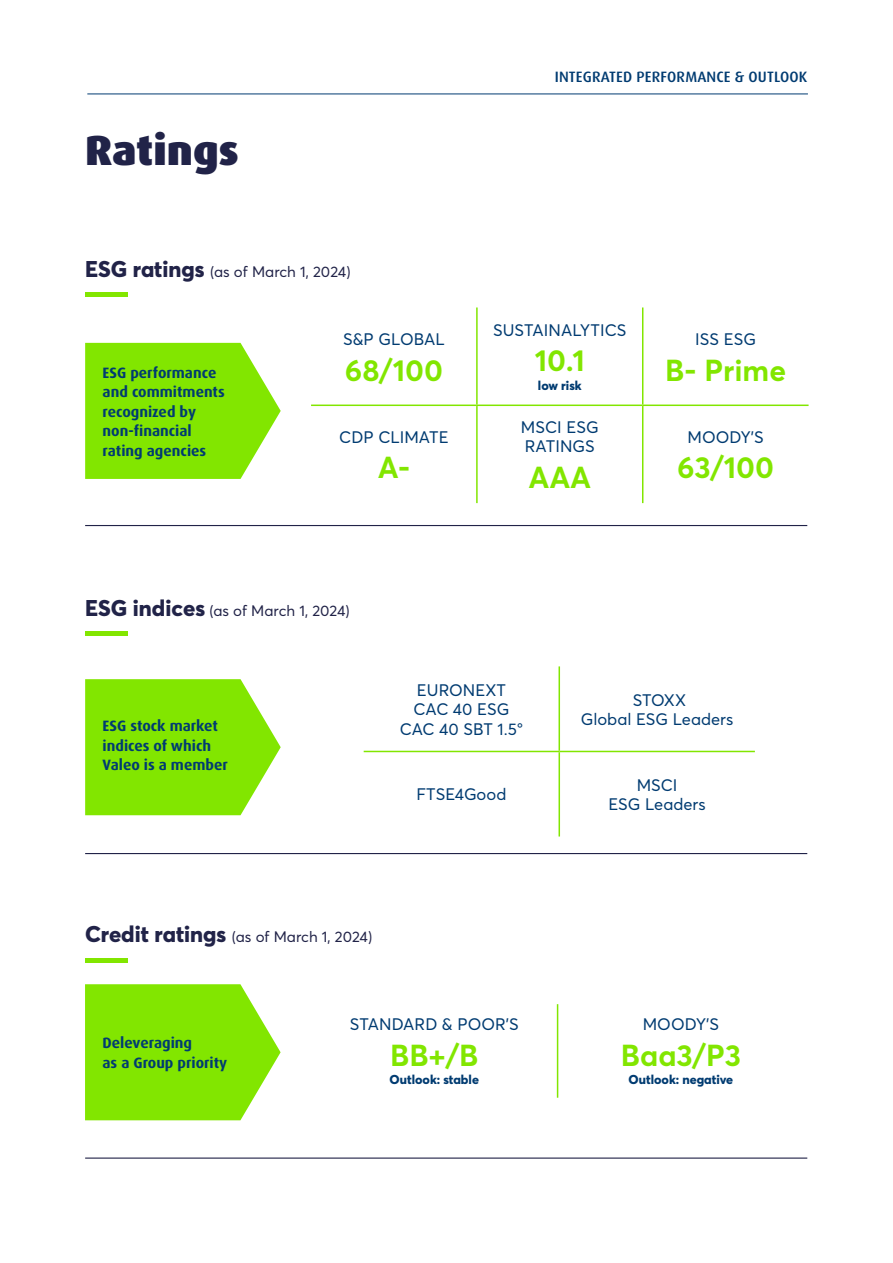
<style>
.page{position:relative;width:893px;height:1263px;background:#fff}
.page>*{position:absolute;margin:0;border:0;box-sizing:border-box;transform-origin:0 0}
.t1{font:900 42px "Dax OT";color:#212348}
.t2{font:700 15px/19.5px "Dax OT";color:#003b71}
.t3{font:500 15px "Dax OT";letter-spacing:.01em;color:#003b71}
.t4{font:700 14.7px "Averta";color:#82e600}
.t5{font:8.1px "Averta";letter-spacing:.005em;color:#003b71}
.t6{font:7.35px "Averta";color:#212348}
.t7{font:800 6.3px "Averta";color:#003b71}
.s1{font-weight:800;font-size:10.95px}
</style>
<div class="page">
<hr style="left:476px;top:307px;width:2px;height:97px;background:#82e600">
<hr style="left:642px;top:307px;width:1px;height:97px;background:#82e600">
<hr style="left:311px;top:404px;width:166px;height:2px;background:#82e600">
<hr style="left:477px;top:404px;width:166px;height:2px;background:#82e600">
<hr style="left:476px;top:406px;width:2px;height:97px;background:#82e600">
<hr style="left:643px;top:404px;width:166px;height:2px;background:#82e600">
<hr style="left:642px;top:406px;width:1px;height:97px;background:#82e600">
<hr style="left:558px;top:666px;width:2px;height:85px;background:#82e600">
<hr style="left:364px;top:751px;width:195px;height:1px;background:#82e600">
<hr style="left:559px;top:751px;width:196px;height:1px;background:#82e600">
<hr style="left:558px;top:752px;width:2px;height:84px;background:#82e600">
<hr style="left:85px;top:293px;width:43px;height:4px;background:#82e600">
<hr style="left:85px;top:632px;width:43px;height:4px;background:#82e600">
<svg style="left:85px;top:343px;width:196px;height:136px;background:#8ee81a"></svg>
<svg style="left:85px;top:679px;width:196px;height:136px;background:#8fe81a"></svg>
<hr style="left:85px;top:525px;width:722px;height:1px;background:#212348">
<hr style="left:85px;top:853px;width:722px;height:1px;background:#212348">
<hr style="left:557px;top:1004px;width:1px;height:94px;background:#82e600">
<hr style="left:85px;top:958px;width:43px;height:4px;background:#82e600">
<svg style="left:85px;top:984px;width:196px;height:136px;background:#8ee81a"></svg>
<hr style="left:85px;top:1157px;width:722px;height:2px;background:#212348">
<hr style="left:87px;top:94px;width:721px;height:1px;background:#003b71">
<h1 class="t1" style="left:85px;top:131px;width:155px">Ratings</h1>
<p class="t6" style="left:85px;top:270px;width:267px"><span class="s1">ESG ratings</span> (as of March 1, 2024)</p>
<h2 class="t2" style="left:103px;top:364px;width:124px">ESG performance and commitments recognized by non-financial rating agencies</h2>
<p class="t5" style="left:343px;top:337px;width:103px">S&amp;P GLOBAL</p>
<h3 class="t4" style="left:345px;top:367px;width:100px">68/100</h3>
<p class="t5" style="left:339px;top:435px;width:111px">CDP CLIMATE</p>
<h3 class="t4" style="left:378px;top:465px;width:34px">A-</h3>
<p class="t6" style="left:85px;top:609px;width:266px"><span class="s1">ESG indices</span> (as of March 1, 2024)</p>
<h2 class="t3" style="left:555px;top:71px;width:254px">INTEGRATED PERFORMANCE &amp; OUTLOOK</h2>
<p class="t5" style="left:493px;top:328px;width:135px">SUSTAINALYTICS</p>
<h3 class="t4" style="left:535px;top:358px;width:52px">10.1</h3>
<p class="t7" style="left:538px;top:384px;width:45px">low risk</p>
<p class="t5" style="left:521px;top:425px;width:79px">MSCI ESG</p>
<p class="t5" style="left:525px;top:445px;width:72px">RATINGS</p>
<h3 class="t4" style="left:528px;top:474px;width:64px">AAA</h3>
<p class="t5" style="left:695px;top:337px;width:62px">ISS ESG</p>
<h3 class="t4" style="left:665px;top:367px;width:122px">B- Prime</h3>
<p class="t5" style="left:687px;top:435px;width:78px">MOODY’S</p>
<h3 class="t4" style="left:677px;top:465px;width:98px">63/100</h3>
<h2 class="t2" style="left:103px;top:717px;width:127px">ESG stock market indices of which<br>Valeo is a member</h2>
<p class="t5" style="left:417px;top:688px;width:91px">EURONEXT</p>
<p class="t5" style="left:413px;top:708px;width:97px">CAC 40 ESG</p>
<p class="t5" style="left:400px;top:727px;width:125px">CAC 40 SBT 1.5°</p>
<p class="t5" style="left:417px;top:793px;width:91px">FTSE4Good</p>
<p class="t6" style="left:85px;top:935px;width:289px"><span class="s1">Credit ratings</span> (as of March 1, 2024)</p>
<h2 class="t2" style="left:103px;top:1034px;width:126px">Deleveraging<br>as a Group priority</h2>
<p class="t5" style="left:350px;top:1023px;width:170px">STANDARD &amp; POOR’S</p>
<h3 class="t4" style="left:390px;top:1052px;width:90px">BB+/B</h3>
<p class="t7" style="left:390px;top:1078px;width:91px">Outlook: stable</p>
<p class="t5" style="left:633px;top:698px;width:55px">STOXX</p>
<p class="t5" style="left:581px;top:717px;width:154px">Global ESG Leaders</p>
<p class="t5" style="left:637px;top:783px;width:42px">MSCI</p>
<p class="t5" style="left:608px;top:802px;width:99px">ESG Leaders</p>
<p class="t5" style="left:643px;top:1023px;width:78px">MOODY’S</p>
<h3 class="t4" style="left:621px;top:1052px;width:122px">Baa3/P3</h3>
<p class="t7" style="left:629px;top:1078px;width:106px">Outlook: negative</p>
</div>
